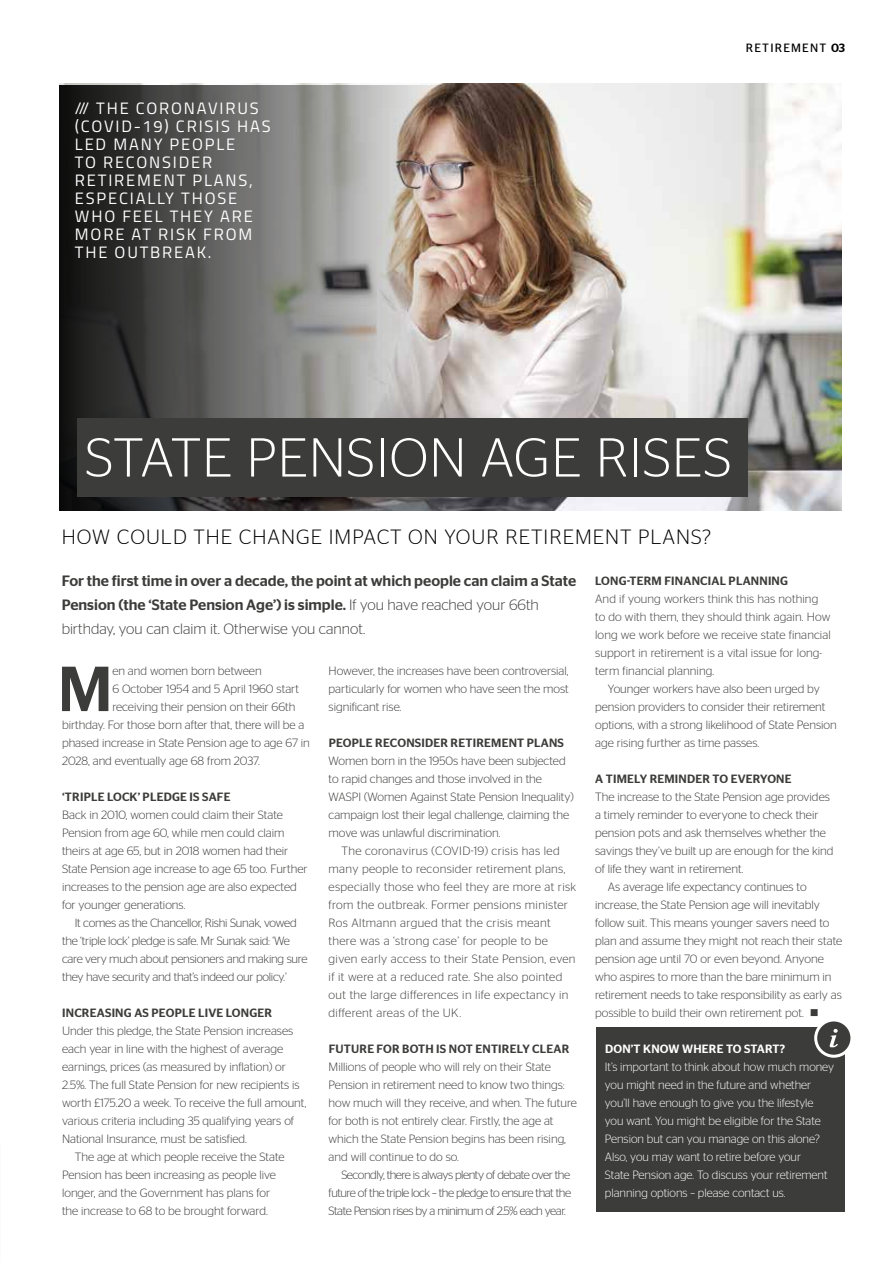
<style>
.page{position:relative;width:893px;height:1263px;background:#fff}
.page>*{position:absolute;margin:0;border:0;box-sizing:border-box;transform-origin:0 0}
.t1{font:500 63.45px "Stag Sans";color:#3c3c3b}
.t2{font:300 54.75px "Stag Sans";letter-spacing:.02em;color:#fff}
.t3{font:300 20.55px "Stag Sans";letter-spacing:.05em;color:#000}
.t4{font:16.5px/18px "Titillium";letter-spacing:.11em;color:#fff}
.t5{font:500 15px/24px "Stag Sans";color:#3c3c3b}
.t6{font:300 12px/18px "Stag Sans";color:#3c3c3b}
.t7{font:300 12px/18px "Stag Sans";letter-spacing:.03em;color:#3c3c3b}
.t8{font:300 12px/18px "Stag Sans";color:#fff}
.t9{font:500 12px "Stag Sans";letter-spacing:.02em;color:#3c3c3b}
.t10{font:300 12px/18px "Stag Sans";letter-spacing:-.02em;color:#3c3c3b}
.t11{font:500 12px "Stag Sans";letter-spacing:.02em;color:#fff}
.t12{font:12px "Stag Sans";letter-spacing:.1em;color:#000}
.s1{font-weight:500}
.s2{font-weight:300}
</style>
<div class="page">
<img style="left:60px;top:84px;width:782px;height:426px">
<img style="left:434px;top:85px;width:35px;height:425px">
<svg style="left:60px;top:85px;width:374px;height:425px;background:#6c6b68"></svg>
<div style="left:596px;top:1027px;width:249px;height:185px;background:#3c3c3b"></div>
<div style="left:816px;top:1020px;width:36px;height:36px;background:#3c3c3b;border-radius:50%"></div>
<div style="left:814px;top:1018px;width:39px;height:40px;border:3px solid #fff;border-radius:50%"></div>
<svg style="left:830px;top:1029px;width:8px;height:18px"></svg>
<div style="left:78px;top:418px;width:670px;height:79px;background:#3c3c3b"></div>
<h3 class="t4" style="left:75px;top:99px;width:197px">/// THE CORONAVIRUS (COVID-19) CRISIS HAS<br>LED MANY PEOPLE<br>TO RECONSIDER<br>RETIREMENT PLANS,<br>ESPECIALLY THOSE<br>WHO FEEL THEY ARE<br>MORE AT RISK FROM<br>THE OUTBREAK.</h3>
<p class="t12" style="left:746px;top:41px;width:101px">RETIREMENT <span class="s1">03</span></p>
<h2 class="t2" style="left:85px;top:427px;width:648px">STATE PENSION AGE RISES</h2>
<h3 class="t3" style="left:62px;top:525px;width:651px">HOW COULD THE CHANGE IMPACT ON YOUR RETIREMENT PLANS?</h3>
<p class="t5" style="left:62px;top:569px;width:516px">For the first time in over a decade, the point at which people can claim a State<br>Pension (the ‘State Pension Age’) is simple. <span class="s2">If you have reached your 66th birthday, you can claim it. Otherwise you cannot.</span></p>
<h1 class="t1" style="left:58px;top:652px;width:56px">M</h1>
<p class="t6" style="left:112px;top:662px;width:151px">en and women born between</p>
<p class="t9" style="left:595px;top:574px;width:194px">LONG-TERM FINANCIAL PLANNING</p>
<p class="t6" style="left:595px;top:590px;width:237px">And if young workers think this has nothing to do with them, they should think again. How long we work before we receive state financial support in retirement is a vital issue for long&shy;term financial planning.</p>
<p class="t6" style="left:595px;top:680px;width:243px;text-indent:13px">Younger workers have also been urged by pension providers to consider their retirement options, with a strong likelihood of State Pension age rising further as time passes.</p>
<p class="t9" style="left:595px;top:772px;width:198px">A TIMELY REMINDER TO EVERYONE</p>
<p class="t6" style="left:595px;top:788px;width:236px">The increase to the State Pension age provides</p>
<p class="t6" style="left:595px;top:806px;width:225px">a timely reminder to everyone to check their</p>
<p class="t6" style="left:595px;top:824px;width:232px">pension pots and ask themselves whether the</p>
<p class="t6" style="left:595px;top:842px;width:240px">savings they’ve built up are enough for the kind</p>
<p class="t6" style="left:595px;top:860px;width:150px">of life they want in retirement.</p>
<p class="t6" style="left:608px;top:878px;width:200px">As average life expectancy continues to</p>
<p class="t6" style="left:595px;top:896px;width:226px">increase, the State Pension age will inevitably</p>
<p class="t6" style="left:595px;top:914px;width:236px">follow suit. This means younger savers need to</p>
<p class="t6" style="left:595px;top:932px;width:249px">plan and assume they might not reach their state</p>
<p class="t6" style="left:595px;top:950px;width:230px">pension age until 70 or even beyond. Anyone</p>
<p class="t6" style="left:595px;top:968px;width:238px">who aspires to more than the bare minimum in</p>
<p class="t6" style="left:595px;top:986px;width:248px">retirement needs to take responsibility as early as</p>
<p class="t6" style="left:595px;top:1004px;width:225px">possible to build their own retirement pot. ■</p>
<p class="t11" style="left:605px;top:1041px;width:182px">DON’T KNOW WHERE TO START?</p>
<p class="t8" style="left:605px;top:1057px;width:231px">It’s important to think about how much money you might need in the future and whether you’ll have enough to give you the lifestyle you want. You might be eligible for the State Pension but can you manage on this alone?<br>Also, you may want to retire before your<br>State Pension age. To discuss your retirement planning options – please contact us.</p>
<p class="t6" style="left:329px;top:662px;width:242px;text-align:justify">However, the increases have been controversial, particularly for women who have seen the most significant rise.</p>
<p class="t9" style="left:329px;top:736px;width:237px">PEOPLE RECONSIDER RETIREMENT PLANS</p>
<p class="t6" style="left:329px;top:752px;width:247px">Women born in the 1950s have been subjected to rapid changes and those involved in the WASPI (Women Against State Pension Inequality) campaign lost their legal challenge, claiming the move was unlawful discrimination.</p>
<p class="t7" style="left:329px;top:842px;width:249px;text-indent:13px">The coronavirus (COVID-19) crisis has led many people to reconsider retirement plans, especially those who feel they are more at risk from the outbreak. Former pensions minister Ros Altmann argued that the crisis meant there was a ‘strong case’ for people to be given early access to their State Pension, even if it were at a reduced rate. She also pointed out the large differences in life expectancy in different areas of the UK.</p>
<p class="t9" style="left:329px;top:1042px;width:242px">FUTURE FOR BOTH IS NOT ENTIRELY CLEAR</p>
<p class="t6" style="left:329px;top:1058px;width:250px">Millions of people who will rely on their State Pension in retirement need to know two things: how much will they receive, and when. The future for both is not entirely clear. Firstly, the age at which the State Pension begins has been rising, and will continue to do so.</p>
<p class="t6" style="left:329px;top:1166px;width:244px;text-align:justify;text-indent:13px">Secondly, there is always plenty of debate over the future of the triple lock – the pledge to ensure that the State Pension rises by a minimum of 2.5% each year.</p>
<p class="t6" style="left:112px;top:680px;width:188px">6 October 1954 and 5 April 1960 start</p>
<p class="t6" style="left:112px;top:698px;width:185px">receiving their pension on their 66th</p>
<p class="t6" style="left:62px;top:716px;width:244px">birthday. For those born after that, there will be a</p>
<p class="t6" style="left:62px;top:734px;width:249px">phased increase in State Pension age to age 67 in</p>
<p class="t6" style="left:62px;top:752px;width:199px">2028, and eventually age 68 from 2037.</p>
<p class="t9" style="left:62px;top:790px;width:170px">‘TRIPLE LOCK’ PLEDGE IS SAFE</p>
<p class="t6" style="left:62px;top:806px;width:247px">Back in 2010, women could claim their State Pension from age 60, while men could claim theirs at age 65, but in 2018 women had their State Pension age increase to age 65 too. Further increases to the pension age are also expected for younger generations.</p>
<p class="t10" style="left:62px;top:914px;width:247px;text-indent:13px">It comes as the Chancellor, Rishi Sunak, vowed the ‘triple lock’ pledge is safe. Mr Sunak said: ‘We care very much about pensioners and making sure they have security and that’s indeed our policy.’</p>
<p class="t9" style="left:62px;top:1006px;width:212px">INCREASING AS PEOPLE LIVE LONGER</p>
<p class="t6" style="left:62px;top:1022px;width:233px">Under this pledge, the State Pension increases</p>
<p class="t6" style="left:62px;top:1040px;width:223px">each year in line with the highest of average</p>
<p class="t6" style="left:62px;top:1058px;width:225px">earnings, prices (as measured by inflation) or</p>
<p class="t6" style="left:62px;top:1076px;width:239px">2.5%. The full State Pension for new recipients is</p>
<p class="t6" style="left:62px;top:1094px;width:246px">worth £175.20 a week. To receive the full amount,</p>
<p class="t6" style="left:62px;top:1112px;width:234px">various criteria including 35 qualifying years of</p>
<p class="t6" style="left:62px;top:1130px;width:186px">National Insurance, must be satisfied.</p>
<p class="t6" style="left:75px;top:1148px;width:211px">The age at which people receive the State</p>
<p class="t6" style="left:62px;top:1166px;width:215px">Pension has been increasing as people live</p>
<p class="t6" style="left:62px;top:1184px;width:210px">longer, and the Government has plans for</p>
<p class="t6" style="left:62px;top:1202px;width:207px">the increase to 68 to be brought forward.</p>
</div>
